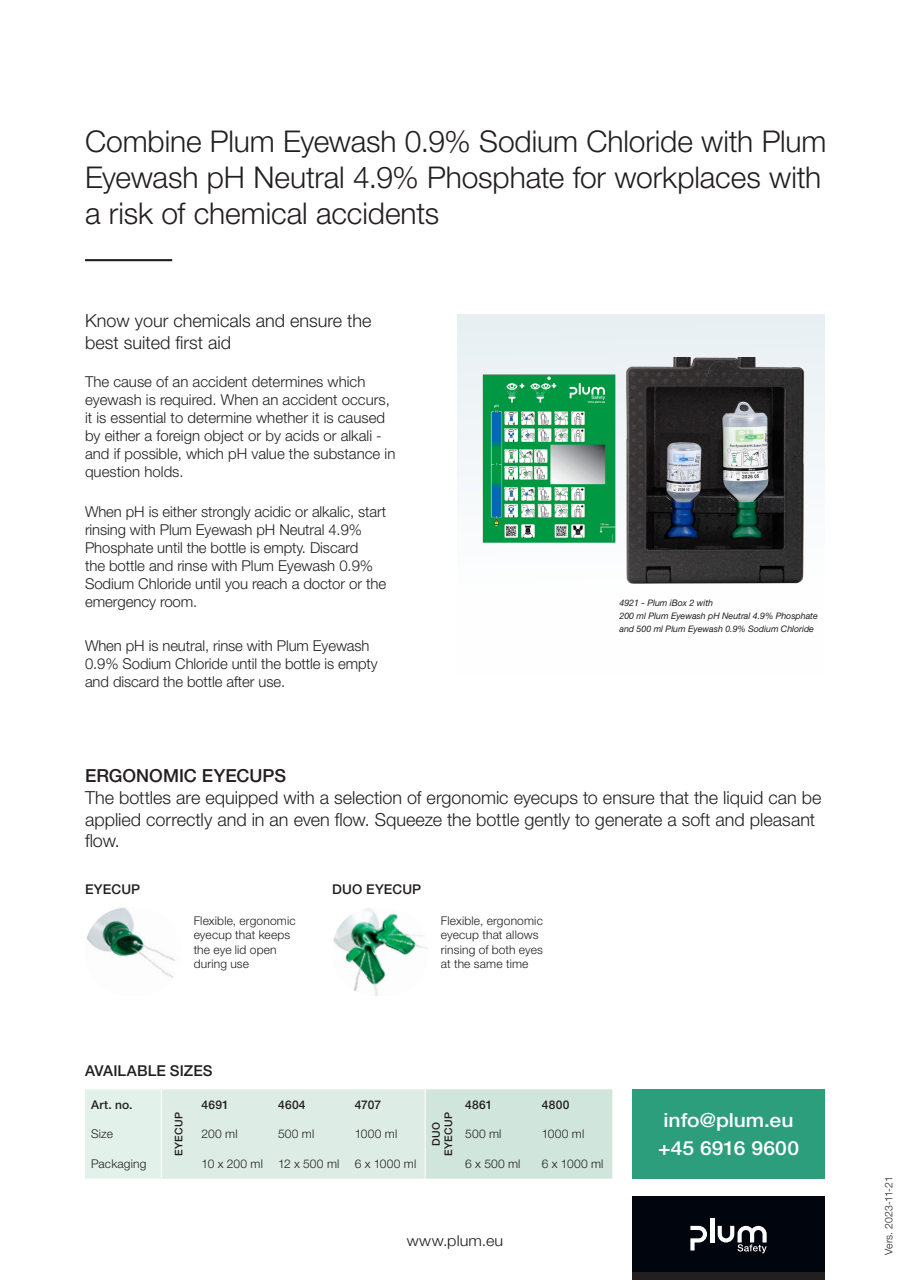
<style>
.page{position:relative;width:910px;height:1280px;background:#fff}
.page>*{position:absolute;margin:0;border:0;box-sizing:border-box;transform-origin:0 0}
.t1{font:300 30px/36px "Helvetica Neue LT Std";letter-spacing:-.005em;color:#231f20}
.t2{font:500 19.5px "Helvetica Neue LT Std";color:#fff;scale:1.08 1}
.text{font:300 18px/21.6px "Helvetica Neue LT Std";color:#231f20}
.t3{font:500 18px "Helvetica Neue LT Std";color:#231f20}
.text-2{font:300 15px/18px "Helvetica Neue LT Std";letter-spacing:-.005em;color:#231f20}
.t4{font:500 15px "Helvetica Neue LT Std";letter-spacing:.005em;color:#231f20}
.text-3{font:300 15px "Helvetica Neue LT Std";letter-spacing:-.005em;color:#231f20;scale:1.08 1}
.t5{font:500 13.5px "Helvetica Neue LT Std";letter-spacing:.01em;color:#231f20}
.t6{font:300 12px/14.4px "Helvetica Neue LT Std";letter-spacing:.015em;color:#231f20}
.t7{font:500 12px "Helvetica Neue LT Std";letter-spacing:.02em;color:#231f20}
.t8{font:500 10.5px "Helvetica Neue LT Std";letter-spacing:.02em;color:#231f20}
.t9{font:300 10.5px "Helvetica Neue LT Std";letter-spacing:.005em;color:#231f20}
.t10{font:italic 9px "Helvetica Neue LT Std";letter-spacing:-.005em;color:#231f20}
</style>
<div class="page">
<div style="left:457px;top:314px;width:368px;height:360px;background:linear-gradient(to right,#f3f7f9,#f4f7f9)"></div>
<img style="left:468px;top:357px;width:345px;height:274px">
<div style="left:632px;top:1197px;width:193px;height:83px;background:#231f20"></div>
<div style="left:632px;top:1197px;width:193px;height:75px;background:#01060e"></div>
<hr style="left:710px;top:1218px;width:4px;height:24px;background:#fff">
<svg style="left:690px;top:1226px;width:17px;height:24px"></svg>
<svg style="left:718px;top:1226px;width:49px;height:27px"></svg>
<img style="left:333px;top:908px;width:95px;height:88px">
<img style="left:86px;top:907px;width:89px;height:71px">
<hr style="left:85px;top:259px;width:87px;height:2px;background:#231f20">
<div style="left:632px;top:1089px;width:193px;height:90px;background:#2c9e7b"></div>
<svg style="left:85px;top:1089px;width:527px;height:90px;background:#d9ebe2"></svg>
<hr style="left:161px;top:1089px;width:1px;height:30px;background:#fff">
<hr style="left:425px;top:1089px;width:1px;height:30px;background:#fff">
<hr style="left:161px;top:1119px;width:1px;height:30px;background:#fff">
<hr style="left:425px;top:1119px;width:1px;height:30px;background:#fff">
<hr style="left:161px;top:1149px;width:1px;height:30px;background:#fff">
<hr style="left:425px;top:1149px;width:1px;height:30px;background:#fff">
<p class="t1" style="left:85px;top:123px;width:743px">Combine Plum Eyewash 0.9% Sodium Chloride with Plum<br>Eyewash pH Neutral 4.9% Phosphate for workplaces with</p>
<p class="t1" style="left:85px;top:195px;width:356px">a risk of chemical accidents</p>
<p class="text" style="left:85px;top:309px;width:288px">Know your chemicals and ensure the best suited first aid</p>
<p class="text-2" style="left:85px;top:372px;width:312px">The cause of an accident determines which eyewash is required. When an accident occurs, it is essential to determine whether it is caused by either a foreign object or by acids or alkali - and if possible, which pH value the substance in question holds.</p>
<p class="text-2" style="left:85px;top:502px;width:303px">When pH is either strongly acidic or alkalic, start rinsing with Plum Eyewash pH Neutral 4.9% Phosphate until the bottle is empty. Discard<br>the bottle and rinse with Plum Eyewash 0.9% Sodium Chloride until you reach a doctor or the emergency room.</p>
<p class="text-2" style="left:85px;top:637px;width:294px">When pH is neutral, rinse with Plum Eyewash<br>0.9% Sodium Chloride until the bottle is empty and discard the bottle after use.</p>
<p class="t10" style="left:619px;top:597px;width:95px">4921 - Plum iBox 2 with</p>
<p class="t10" style="left:619px;top:610px;width:200px">200 ml Plum Eyewash pH Neutral 4.9% Phosphate</p>
<p class="t10" style="left:619px;top:623px;width:196px">and 500 ml Plum Eyewash 0.9% Sodium Chloride</p>
<p class="t3" style="left:85px;top:765px;width:202px">ERGONOMIC EYECUPS</p>
<p class="text" style="left:85px;top:786px;width:738px">The bottles are equipped with a selection of ergonomic eyecups to ensure that the liquid can be applied correctly and in an even flow. Squeeze the bottle gently to generate a soft and pleasant flow.</p>
<p class="t5" style="left:85px;top:881px;width:57px">EYECUP</p>
<p class="t5" style="left:332px;top:881px;width:91px">DUO EYECUP</p>
<p class="t6" style="left:194px;top:913px;width:104px">Flexible, ergonomic eyecup that keeps the eye lid open during use</p>
<p class="t6" style="left:441px;top:913px;width:104px">Flexible, ergonomic eyecup that allows rinsing of both eyes at the same time</p>
<p class="t4" style="left:85px;top:1062px;width:129px">AVAILABLE SIZES</p>
<p class="t7" style="left:91px;top:1097px;width:43px">Art. no.</p>
<p class="t7" style="left:202px;top:1097px;width:29px">4691</p>
<p class="t7" style="left:278px;top:1097px;width:29px">4604</p>
<p class="t7" style="left:355px;top:1097px;width:28px">4707</p>
<p class="t7" style="left:465px;top:1097px;width:29px">4861</p>
<p class="t7" style="left:542px;top:1097px;width:29px">4800</p>
<p class="t8" style="left:172px;top:1156px;width:45px;rotate:-90deg">EYECUP</p>
<p class="t8" style="left:430px;top:1146px;width:25px;rotate:-90deg">DUO</p>
<p class="t8" style="left:442px;top:1156px;width:45px;rotate:-90deg">EYECUP</p>
<p class="t6" style="left:91px;top:1126px;width:23px">Size</p>
<p class="t6" style="left:202px;top:1126px;width:38px">200 ml</p>
<p class="t6" style="left:278px;top:1126px;width:38px">500 ml</p>
<p class="t6" style="left:355px;top:1126px;width:44px">1000 ml</p>
<p class="t6" style="left:465px;top:1126px;width:38px">500 ml</p>
<p class="t6" style="left:542px;top:1126px;width:44px">1000 ml</p>
<p class="t6" style="left:91px;top:1156px;width:57px">Packaging</p>
<p class="t6" style="left:202px;top:1156px;width:63px">10 x 200 ml</p>
<p class="t6" style="left:278px;top:1156px;width:63px">12 x 500 ml</p>
<p class="t6" style="left:355px;top:1156px;width:63px">6 x 1000 ml</p>
<p class="t6" style="left:465px;top:1156px;width:57px">6 x 500 ml</p>
<p class="t6" style="left:542px;top:1156px;width:63px">6 x 1000 ml</p>
<p class="text-3" style="left:407px;top:1231px;width:91px">www.plum.eu</p>
<p class="t2" style="left:664px;top:1108px;width:122px">info@plum.eu</p>
<p class="t2" style="left:658px;top:1137px;width:132px">+45 6916 9600</p>
<p class="t9" style="left:882px;top:1255px;width:80px;rotate:-90deg">Vers. 2023-11-21</p>
</div>
